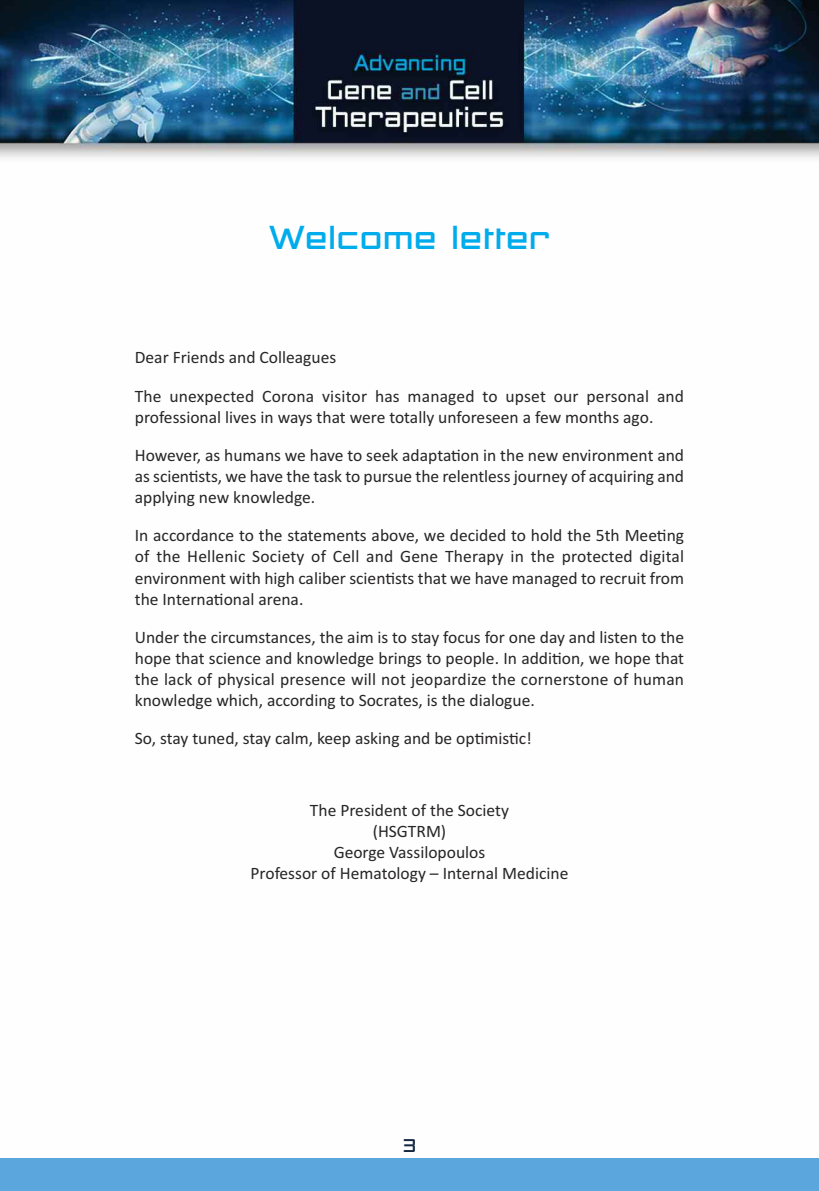
<style>
.page{position:relative;width:819px;height:1191px;background:#fff}
.page>*{position:absolute;margin:0;border:0;box-sizing:border-box;transform-origin:0 0}
.t1{font:300 31.5px "PF Studio";color:#00acec;scale:1.11 1}
.t2{font:17.5px/21px "Calibri";color:#272526}
.t3{font:300 17.5px "PF Studio";color:#132740;scale:1.11 1}
</style>
<div class="page">
<img style="left:0;top:0;width:819px;height:158px">
<div style="left:0;top:1158px;width:819px;height:33px;background:#5ca6de"></div>
<h1 class="t1" style="left:269px;top:218px;width:254px">Welcome letter</h1>
<p class="t2" style="left:135px;top:338px;width:551px;line-height:38.3px">Dear Friends and Colleagues<br>The unexpected Corona visitor has managed to upset our personal and</p>
<p class="t2" style="left:135px;top:397px;width:551px;line-height:38.3px">professional lives in ways that were totally unforeseen a few months ago.<br>However, as humans we have to seek adaptation in the new environment and</p>
<p class="t2" style="left:135px;top:465px;width:551px">as scientists, we have the task to pursue the relentless journey of acquiring and applying new knowledge.</p>
<p class="t2" style="left:135px;top:525px;width:551px;text-align:justify">In accordance to the statements above, we decided to hold the 5th Meeting of the Hellenic Society of Cell and Gene Therapy in the protected digital environment with high caliber scientists that we have managed to recruit from the International arena.</p>
<p class="t2" style="left:135px;top:626px;width:551px;text-align:justify">Under the circumstances, the aim is to stay focus for one day and listen to the hope that science and knowledge brings to people. In addition, we hope that the lack of physical presence will not jeopardize the cornerstone of human knowledge which, according to Socrates, is the dialogue.</p>
<p class="t2" style="left:135px;top:727px;width:398px">So, stay tuned, stay calm, keep asking and be optimistic!</p>
<p class="t2" style="left:250px;top:799px;width:319px;text-align:center">The President of the Society<br>(HSGTRM)<br>George Vassilopoulos<br>Professor of Hematology – Internal Medicine</p>
<p class="t3" style="left:402px;top:1134px;width:14px">3</p>
</div>
